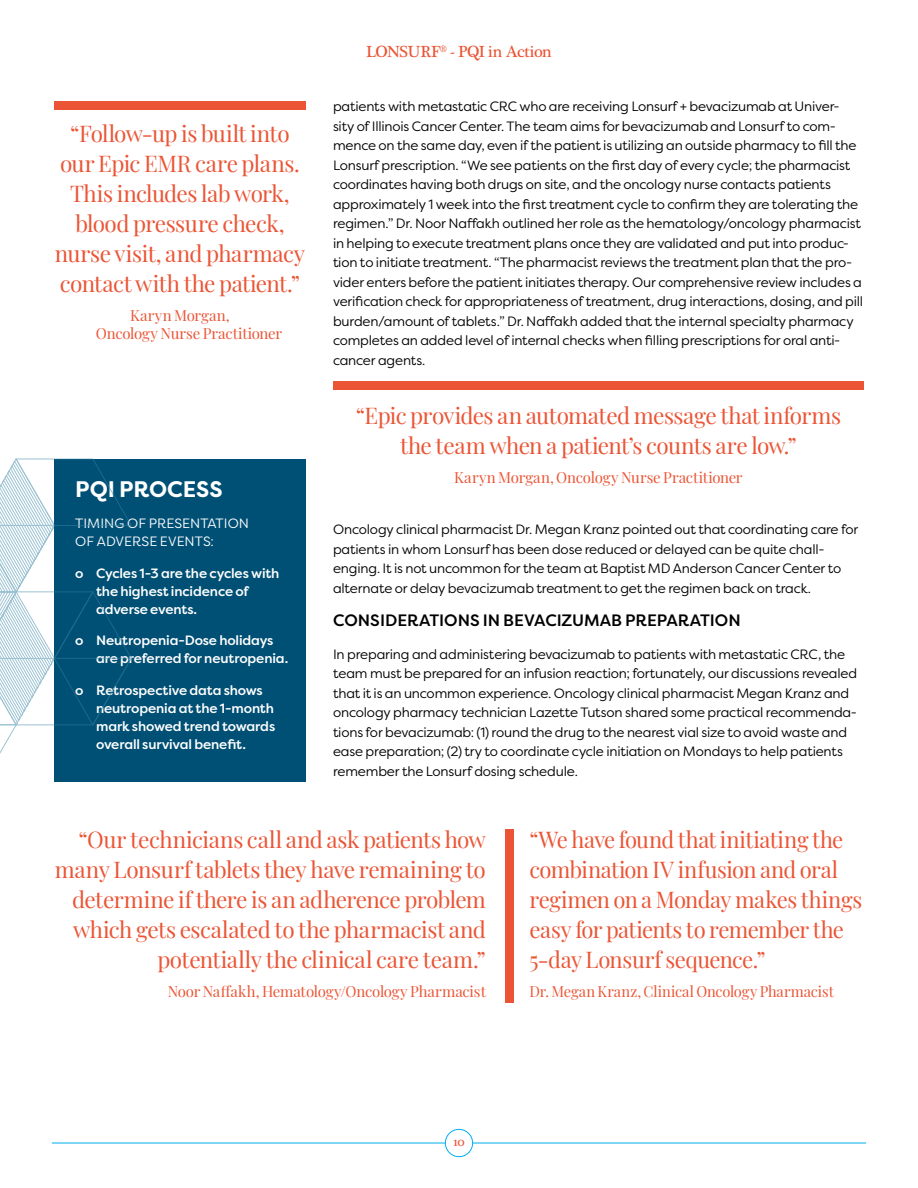
<style>
.page{position:relative;width:918px;height:1188px;background:#fff}
.page>*{position:absolute;margin:0;border:0;box-sizing:border-box;transform-origin:0 0}
.t1{font:22.5px/30px "Playfair Display";letter-spacing:-.02em;color:#eb5536;text-align:center}
.t2{font:700 22.5px "Filson Pro";color:#fff}
.t3{font:500 16.5px "Filson Pro";color:#000}
.t4{font:16.5px "Plantagenet Cherokee";letter-spacing:-.035em;color:#eb5536}
.t5{font:15px/18px "Playfair Display";letter-spacing:-.01em;color:#eb5536}
.t6{font:13.5px/19.5px "Filson Pro";letter-spacing:-.01em;color:#000}
.t7{font:500 13.5px/18px "Filson Pro";letter-spacing:-.01em;color:#fff}
.t8{font:13.5px/18px "Filson Pro";letter-spacing:.005em;color:#fff}
.t9{font:13.5px "Plantagenet Cherokee";color:#eb5536}
</style>
<div class="page">
<hr style="left:52px;top:1143px;width:814px;height:1px;background:#00aeef">
<div style="left:445px;top:1129px;width:28px;height:28px;background:#fff;border-radius:50%"></div>
<div style="left:445px;top:1129px;width:28px;height:28px;border:1px solid #00aeef;border-radius:50%"></div>
<div style="left:54px;top:101px;width:252px;height:9px;background:#eb5536"></div>
<div style="left:333px;top:381px;width:531px;height:9px;background:#eb5536"></div>
<div style="left:505px;top:830px;width:9px;height:173px;background:#eb5536"></div>
<div style="left:54px;top:459px;width:252px;height:322px;background:#005075"></div>
<svg style="left:0;top:458px;width:132px;height:324px"></svg>
<h1 class="t1" style="left:55px;top:117px;width:252px">“Follow-up is built into our Epic EMR care plans.<br>This includes lab work, blood pressure check, nurse visit, and pharmacy contact with the patient.”</h1>
<p class="t5" style="left:96px;top:306px;width:188px;text-indent:34px">Karyn Morgan,<br>Oncology Nurse Practitioner</p>
<h1 class="t2" style="left:75px;top:475px;width:149px">PQI PROCESS</h1>
<p class="t8" style="left:75px;top:514px;width:175px">TIMING OF PRESENTATION<br>OF ADVERSE EVENTS:</p>
<p class="t7" style="left:96px;top:564px;width:185px;text-indent:-21px">o Cycles 1-3 are the cycles with the highest incidence of adverse events.</p>
<p class="t7" style="left:96px;top:631px;width:194px;text-indent:-21px">o Neutropenia-Dose holidays are preferred for neutropenia.</p>
<p class="t7" style="left:96px;top:681px;width:181px;text-indent:-21px">o Retrospective data shows neutropenia at the 1-month mark showed trend towards overall survival benefit.</p>
<p class="t4" style="left:366px;top:42px;width:187px">LONSURF<sup>®</sup> - PQI in Action</p>
<p class="t6" style="left:333px;top:97px;width:532px">patients with metastatic CRC who are receiving Lonsurf + bevacizumab at Univer&shy;sity of Illinois Cancer Center. The team aims for bevacizumab and Lonsurf to com&shy;mence on the same day, even if the patient is utilizing an outside pharmacy to fill the Lonsurf prescription. “We see patients on the first day of every cycle; the pharmacist coordinates having both drugs on site, and the oncology nurse contacts patients approximately 1 week into the first treatment cycle to confirm they are tolerating the regimen.” Dr. Noor Naffakh outlined her role as the hematology/oncology pharmacist in helping to execute treatment plans once they are validated and put into produc&shy;tion to initiate treatment. “The pharmacist reviews the treatment plan that the pro&shy;vider enters before the patient initiates therapy. Our comprehensive review includes a verification check for appropriateness of treatment, drug interactions, dosing, and pill burden/amount of tablets.” Dr. Naffakh added that the internal specialty pharmacy completes an added level of internal checks when filling prescriptions for oral anti&shy;cancer agents.</p>
<h1 class="t1" style="left:356px;top:398px;width:487px">“Epic provides an automated message that informs the team when a patient’s counts are low.”</h1>
<p class="t5" style="left:454px;top:467px;width:290px">Karyn Morgan, Oncology Nurse Practitioner</p>
<p class="t6" style="left:333px;top:519px;width:527px">Oncology clinical pharmacist Dr. Megan Kranz pointed out that coordinating care for patients in whom Lonsurf has been dose reduced or delayed can be quite chall&shy;enging. It is not uncommon for the team at Baptist MD Anderson Cancer Center to alternate or delay bevacizumab treatment to get the regimen back on track.</p>
<p class="t3" style="left:333px;top:609px;width:409px">CONSIDERATIONS IN BEVACIZUMAB PREPARATION</p>
<p class="t6" style="left:333px;top:644px;width:526px">In preparing and administering bevacizumab to patients with metastatic CRC, the team must be prepared for an infusion reaction; fortunately, our discussions revealed that it is an uncommon experience. Oncology clinical pharmacist Megan Kranz and oncology pharmacy technician Lazette Tutson shared some practical recommenda&shy;tions for bevacizumab: (1) round the drug to the nearest vial size to avoid waste and ease preparation; (2) try to coordinate cycle initiation on Mondays to help patients remember the Lonsurf dosing schedule.</p>
<h1 class="t1" style="left:55px;top:823px;width:433px;text-align:right">“Our technicians call and ask patients how many Lonsurf tablets they have remaining to determine if there is an adherence problem which gets escalated to the pharmacist and potentially the clinical care team.”</h1>
<p class="t5" style="left:168px;top:981px;width:320px">Noor Naffakh, Hematology/Oncology Pharmacist</p>
<h1 class="t1" style="left:529px;top:823px;width:335px;text-align:left">“We have found that initiating the combination IV infusion and oral regimen on a Monday makes things easy for patients to remember the<br>5-day Lonsurf sequence.”</h1>
<p class="t5" style="left:529px;top:981px;width:306px">Dr. Megan Kranz, Clinical Oncology Pharmacist</p>
<p class="t9" style="left:453px;top:1134px;width:13px">10</p>
</div>
